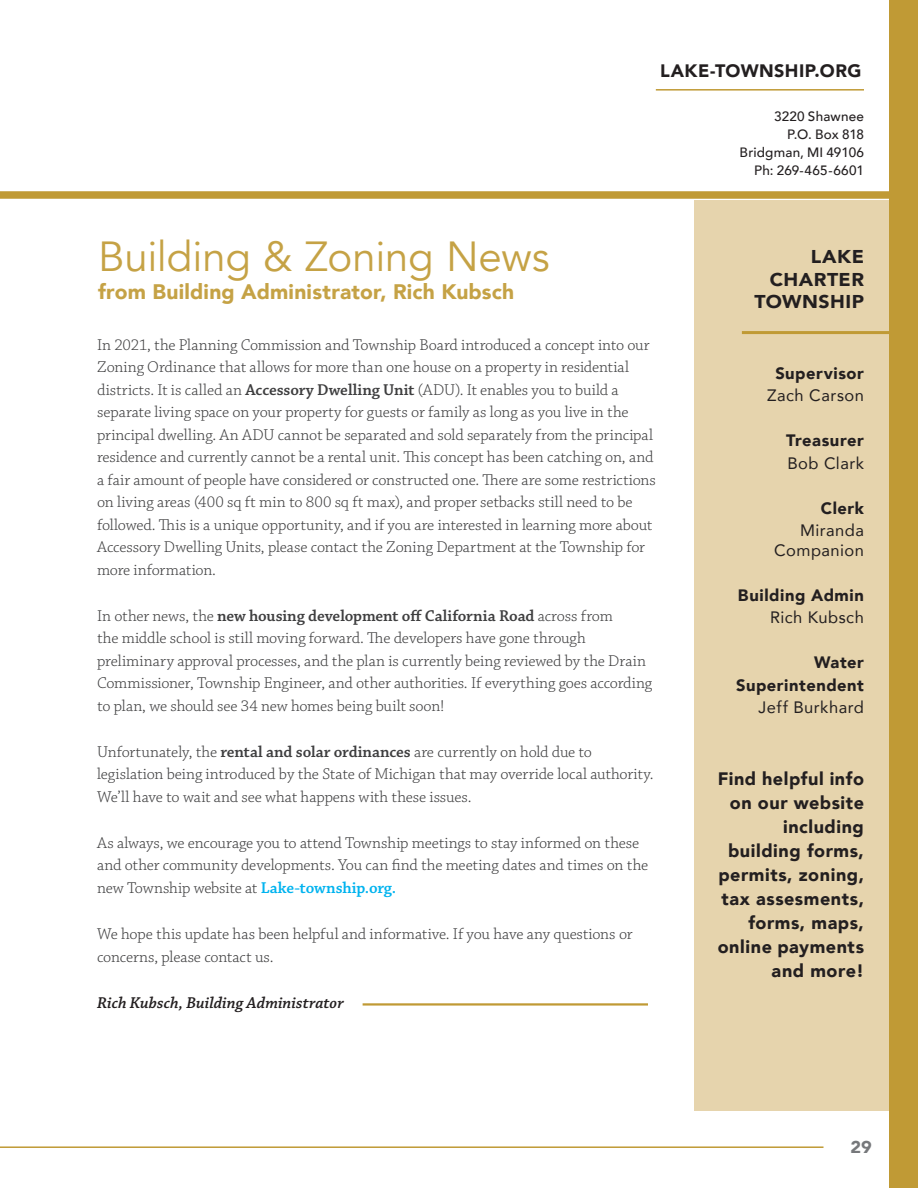
<style>
.page{position:relative;width:918px;height:1188px;background:#fff}
.page>*{position:absolute;margin:0;border:0;box-sizing:border-box;transform-origin:0 0}
.t1{font:42px "Avenir";letter-spacing:-.005em;color:#c5a245}
.t2{font:900 21px "Avenir";letter-spacing:.01em;color:#c5a245}
.t3{font:900 18.6px/22.5px "Avenir";letter-spacing:.025em;color:#231f20;text-align:right;scale:1.05 1}
.t4{font:900 18px/24px "Avenir";letter-spacing:.03em;color:#231f20;text-align:right}
.t5{font:900 17.1px "Avenir";color:#76787b;scale:1.05 1}
.t6{font:300 16.5px/22.5px "Chaparral Pro";letter-spacing:-.01em;color:#3e3e3f}
.t7{font:900 16.5px/22.5px "Avenir";letter-spacing:.035em;color:#231f20;text-align:right}
.t8{font:16.5px/19.5px "Avenir";letter-spacing:.03em;color:#231f20;text-align:right}
.t9{font:italic 600 16.5px "Chaparral Pro";letter-spacing:.005em;color:#231f20}
.t10{font:500 13.5px/18px "Avenir";letter-spacing:.015em;color:#231f20;text-align:right}
.s1{font-weight:600}
.s2{font-weight:600;color:#00b3ef}
</style>
<div class="page">
<div style="left:0;top:191px;width:910px;height:8px;background:#c09a35"></div>
<hr style="left:0;top:1146px;width:824px;height:2px;background:#c09a35">
<hr style="left:656px;top:89px;width:208px;height:2px;background:#c09a35">
<div style="left:889px;top:0;width:29px;height:1188px;background:#c09a35"></div>
<div style="left:694px;top:200px;width:195px;height:911px;background:#e6d4ad"></div>
<hr style="left:363px;top:1003px;width:285px;height:3px;background:#c09a35">
<hr style="left:742px;top:331px;width:155px;height:3px;background:#c09a35">
<p class="t4" style="left:660px;top:59px;width:203px">LAKE-TOWNSHIP.ORG</p>
<p class="t1" style="left:98px;top:231px;width:453px">Building &amp; Zoning News</p>
<p class="t2" style="left:98px;top:274px;width:418px">from Building Administrator, Rich Kubsch</p>
<p class="t6" style="left:97px;top:334px;width:560px">In 2021, the Planning Commission and Township Board introduced a concept into our Zoning Ordinance that allows for more than one house on a property in residential districts. It is called an <span class="s1">Accessory Dwelling Unit</span> (ADU). It enables you to build a separate living space on your property for guests or family as long as you live in the principal dwelling. An ADU cannot be separated and sold separately from the principal residence and currently cannot be a rental unit. This concept has been catching on, and a fair amount of people have considered or constructed one. There are some restrictions on living areas (400 sq ft min to 800 sq ft max), and proper setbacks still need to be followed. This is a unique opportunity, and if you are interested in learning more about Accessory Dwelling Units, please contact the Zoning Department at the Township for more information.</p>
<p class="t6" style="left:97px;top:605px;width:557px">In other news, the <span class="s1">new housing development off California Road</span> across from<br>the middle school is still moving forward. The developers have gone through preliminary approval processes, and the plan is currently being reviewed by the Drain Commissioner, Township Engineer, and other authorities. If everything goes according to plan, we should see 34 new homes being built soon!</p>
<p class="t6" style="left:97px;top:741px;width:558px">Unfortunately, the <span class="s1">rental and solar ordinances</span> are currently on hold due to legislation being introduced by the State of Michigan that may override local authority.<br>We’ll have to wait and see what happens with these issues.</p>
<p class="t6" style="left:97px;top:832px;width:553px">As always, we encourage you to attend Township meetings to stay informed on these and other community developments. You can find the meeting dates and times on the new Township website at <span class="s2">Lake-township.org.</span></p>
<p class="t6" style="left:97px;top:923px;width:537px">We hope this update has been helpful and informative. If you have any questions or concerns, please contact us.</p>
<p class="t9" style="left:97px;top:993px;width:248px">Rich Kubsch, Building Administrator</p>
<p class="t10" style="left:740px;top:107px;width:126px">3220 Shawnee<br>P.O. Box 818<br>Bridgman, MI 49106<br>Ph: 269-465-6601</p>
<p class="t3" style="left:811px;top:245px;width:52px">LAKE</p>
<p class="t3" style="left:754px;top:268px;width:106px">CHARTER<br>TOWNSHIP</p>
<p class="t7" style="left:775px;top:361px;width:90px">Supervisor</p>
<p class="t8" style="left:767px;top:385px;width:98px">Zach Carson</p>
<p class="t7" style="left:786px;top:429px;width:79px">Treasurer</p>
<p class="t8" style="left:787px;top:453px;width:78px">Bob Clark</p>
<p class="t7" style="left:821px;top:496px;width:45px">Clerk</p>
<p class="t8" style="left:774px;top:520px;width:91px">Miranda<br>Companion</p>
<p class="t7" style="left:738px;top:583px;width:128px">Building Admin</p>
<p class="t8" style="left:770px;top:607px;width:95px">Rich Kubsch</p>
<p class="t7" style="left:736px;top:651px;width:129px">Water<br>Superintendent</p>
<p class="t8" style="left:758px;top:697px;width:107px">Jeff Burkhard</p>
<p class="t4" style="left:718px;top:767px;width:148px">Find helpful info on our website including building forms, permits, zoning, tax assesments, forms, maps, online payments and more!</p>
<p class="t5" style="left:851px;top:1132px;width:22px">29</p>
</div>
